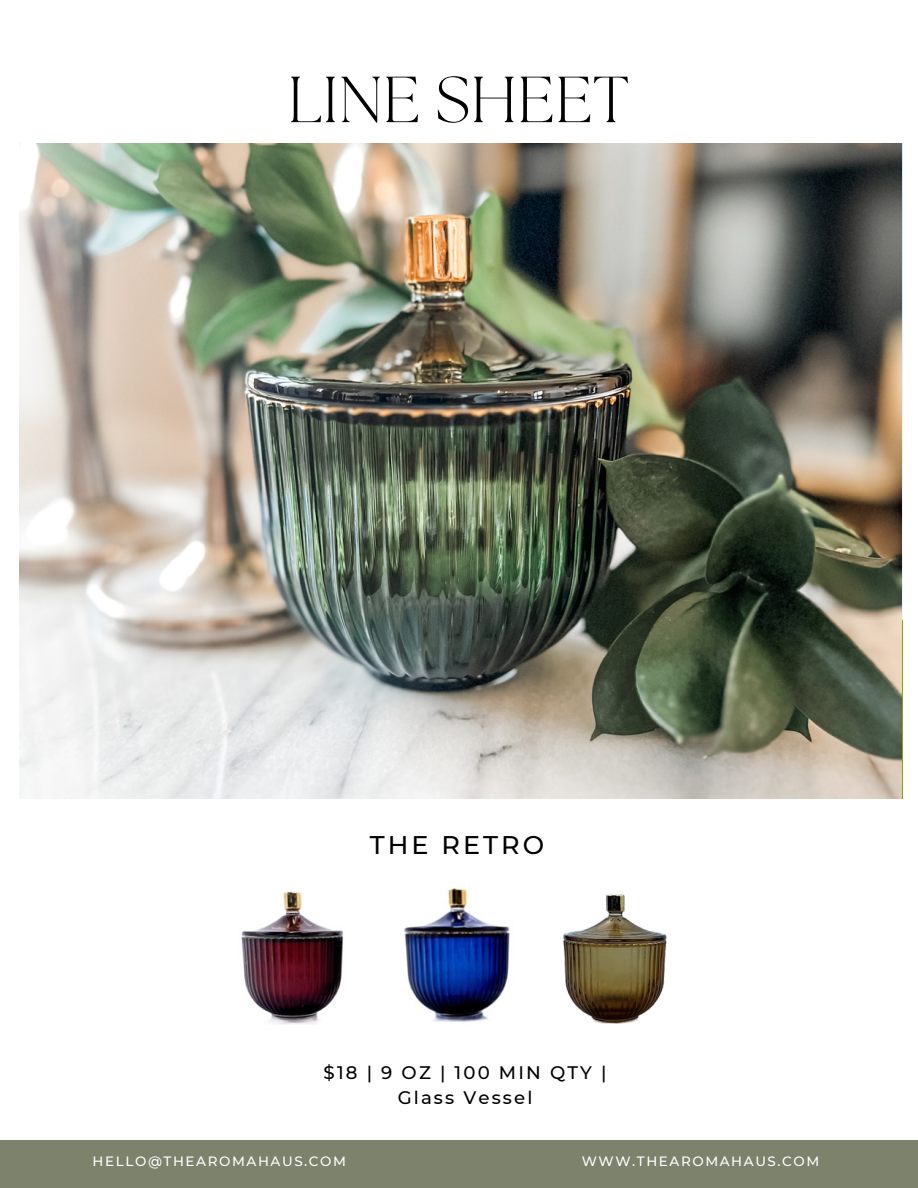
<style>
.page{position:relative;width:918px;height:1188px;background:#fff}
.page>*{position:absolute;margin:0;border:0;box-sizing:border-box;transform-origin:0 0}
.t1{font:300 64.95px "The Seasons";color:#000}
.t2{font:500 25.5px "Montserrat";letter-spacing:.12em;color:#000}
.t3{font:500 18.15px/24.8px "Montserrat";letter-spacing:.12em;color:#000;text-align:center}
.t4{font:500 13.5px "Montserrat";letter-spacing:.12em;color:#fff}
</style>
<div class="page">
<img style="left:20px;top:144px;width:882px;height:655px">
<div style="left:0;top:1141px;width:918px;height:47px;background:#7c826b"></div>
<img style="left:404px;top:888px;width:102px;height:134px">
<img style="left:241px;top:891px;width:103px;height:134px">
<img style="left:506px;top:894px;width:161px;height:130px">
<h1 class="t1" style="left:288px;top:70px;width:343px">LINE SHEET</h1>
<h2 class="t2" style="left:370px;top:830px;width:176px">THE RETRO</h2>
<h3 class="t3" style="left:324px;top:1060px;width:284px">$18 | 9 OZ | 100 MIN QTY |<br>Glass Vessel</h3>
<p class="t4" style="left:93px;top:1153px;width:255px">HELLO@THEAROMAHAUS.COM</p>
<p class="t4" style="left:582px;top:1153px;width:239px">WWW.THEAROMAHAUS.COM</p>
</div>
